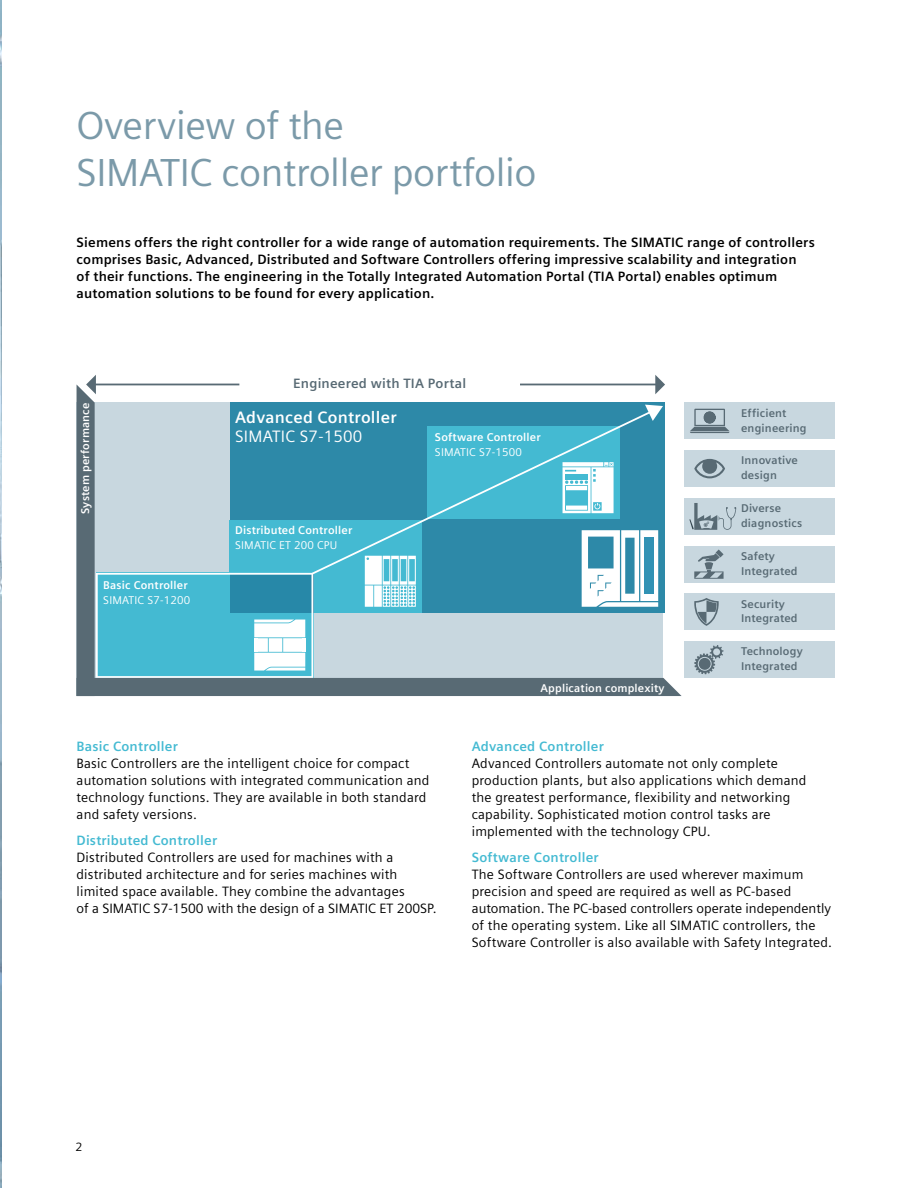
<style>
.page{position:relative;width:918px;height:1188px;background:#fff}
.page>*{position:absolute;margin:0;border:0;box-sizing:border-box;transform-origin:0 0}
.t1{font:39px/46.8px "Siemens Sans Global";letter-spacing:-.01em;color:#7b9aa9}
.t2{font:700 16.5px "Siemens Sans Global";letter-spacing:.015em;color:#fff}
.t3{font:16.5px "Siemens Sans Global";letter-spacing:.015em;color:#fff}
.t4{font:13.5px/17px "Siemens Sans Global";letter-spacing:.015em;color:#000}
.t5{font:700 13.5px/17px "Siemens Sans Global";letter-spacing:.015em;color:#000}
.t6{font:700 13.5px "Siemens Sans Global";letter-spacing:.015em;color:#44bad2}
.t7{font:700 13.5px "Siemens Sans Global";letter-spacing:.015em;color:#586a74}
.t8{font:12px "Siemens Sans OT";color:#000}
.t9{font:700 11.25px/14.9px "Siemens Sans Global";letter-spacing:.015em;color:#586a74}
.t10{font:700 11.25px "Siemens Sans Global";letter-spacing:.015em;color:#fff}
.t11{font:11.25px "Siemens Sans Global";letter-spacing:.015em;color:#fff}
</style>
<div class="page">
<img style="left:0;top:0;width:1px;height:1188px">
<div style="left:685px;top:403px;width:150px;height:36px;background:#c8d7df"></div>
<div style="left:685px;top:450px;width:150px;height:37px;background:#c8d7df"></div>
<div style="left:685px;top:498px;width:150px;height:37px;background:#c8d7df"></div>
<div style="left:685px;top:546px;width:150px;height:36px;background:#c8d7df"></div>
<div style="left:685px;top:594px;width:150px;height:36px;background:#c8d7df"></div>
<div style="left:685px;top:641px;width:150px;height:37px;background:#c8d7df"></div>
<svg style="left:694px;top:550px;width:30px;height:29px"></svg>
<svg style="left:694px;top:598px;width:25px;height:28px"></svg>
<svg style="left:694px;top:645px;width:30px;height:29px"></svg>
<svg style="left:689px;top:503px;width:47px;height:27px"></svg>
<svg style="left:694px;top:459px;width:31px;height:19px"></svg>
<svg style="left:690px;top:409px;width:39px;height:24px"></svg>
<svg style="left:77px;top:375px;width:605px;height:321px;background:#7cb7c8"></svg>
<h1 class="t1" style="left:77px;top:104px;width:462px">Overview of the<br>SIMATIC controller portfolio</h1>
<p class="t5" style="left:77px;top:234px;width:740px">Siemens offers the right controller for a wide range of automation requirements. The SIMATIC range of controllers comprises Basic, Advanced, Distributed and Software Controllers offering impressive scalability and integration<br>of their functions. The engineering in the Totally Integrated Automation Portal (TIA Portal) enables optimum automation solutions to be found for every application.</p>
<p class="t10" style="left:79px;top:514px;width:113px;rotate:-90deg">System performance</p>
<p class="t10" style="left:103px;top:579px;width:86px">Basic Controller</p>
<p class="t11" style="left:103px;top:592px;width:88px">SIMATIC S7-1200</p>
<p class="t7" style="left:293px;top:376px;width:175px">Engineered with TIA Portal</p>
<p class="t2" style="left:235px;top:408px;width:163px">Advanced Controller</p>
<p class="t3" style="left:235px;top:425px;width:129px">SIMATIC S7-1500</p>
<p class="t10" style="left:235px;top:524px;width:119px">Distributed Controller</p>
<p class="t11" style="left:235px;top:537px;width:104px">SIMATIC ET 200 CPU</p>
<p class="t10" style="left:435px;top:430px;width:107px">Software Controller</p>
<p class="t11" style="left:435px;top:443px;width:88px">SIMATIC S7-1500</p>
<p class="t10" style="left:541px;top:681px;width:126px">Application complexity</p>
<p class="t9" style="left:741px;top:406px;width:67px">Efficient engineering</p>
<p class="t9" style="left:741px;top:453px;width:58px">Innovative design</p>
<p class="t9" style="left:741px;top:501px;width:63px">Diverse diagnostics</p>
<p class="t9" style="left:741px;top:548px;width:58px">Safety<br>Integrated</p>
<p class="t9" style="left:741px;top:596px;width:58px">Security<br>Integrated</p>
<p class="t9" style="left:741px;top:644px;width:63px">Technology<br>Integrated</p>
<p class="t6" style="left:77px;top:739px;width:103px">Basic Controller</p>
<p class="t4" style="left:77px;top:756px;width:354px">Basic Controllers are the intelligent choice for compact automation solutions with integrated communication and technology functions. They are available in both standard and safety versions.</p>
<p class="t6" style="left:77px;top:832px;width:142px">Distributed Controller</p>
<p class="t4" style="left:77px;top:849px;width:362px">Distributed Controllers are used for machines with a distributed architecture and for series machines with limited space available. They combine the advantages<br>of a SIMATIC S7-1500 with the design of a SIMATIC ET 200SP.</p>
<p class="t6" style="left:472px;top:739px;width:134px">Advanced Controller</p>
<p class="t4" style="left:472px;top:756px;width:336px">Advanced Controllers automate not only complete production plants, but also applications which demand the greatest performance, flexibility and networking capability. Sophisticated motion control tasks are implemented with the technology CPU.</p>
<p class="t6" style="left:472px;top:849px;width:128px">Software Controller</p>
<p class="t4" style="left:472px;top:866px;width:362px">The Software Controllers are used wherever maximum precision and speed are required as well as PC-based automation. The PC-based controllers operate independently of the operating system. Like all SIMATIC controllers, the Software Controller is also available with Safety Integrated.</p>
<p class="t8" style="left:76px;top:1140px;width:8px">2</p>
</div>
